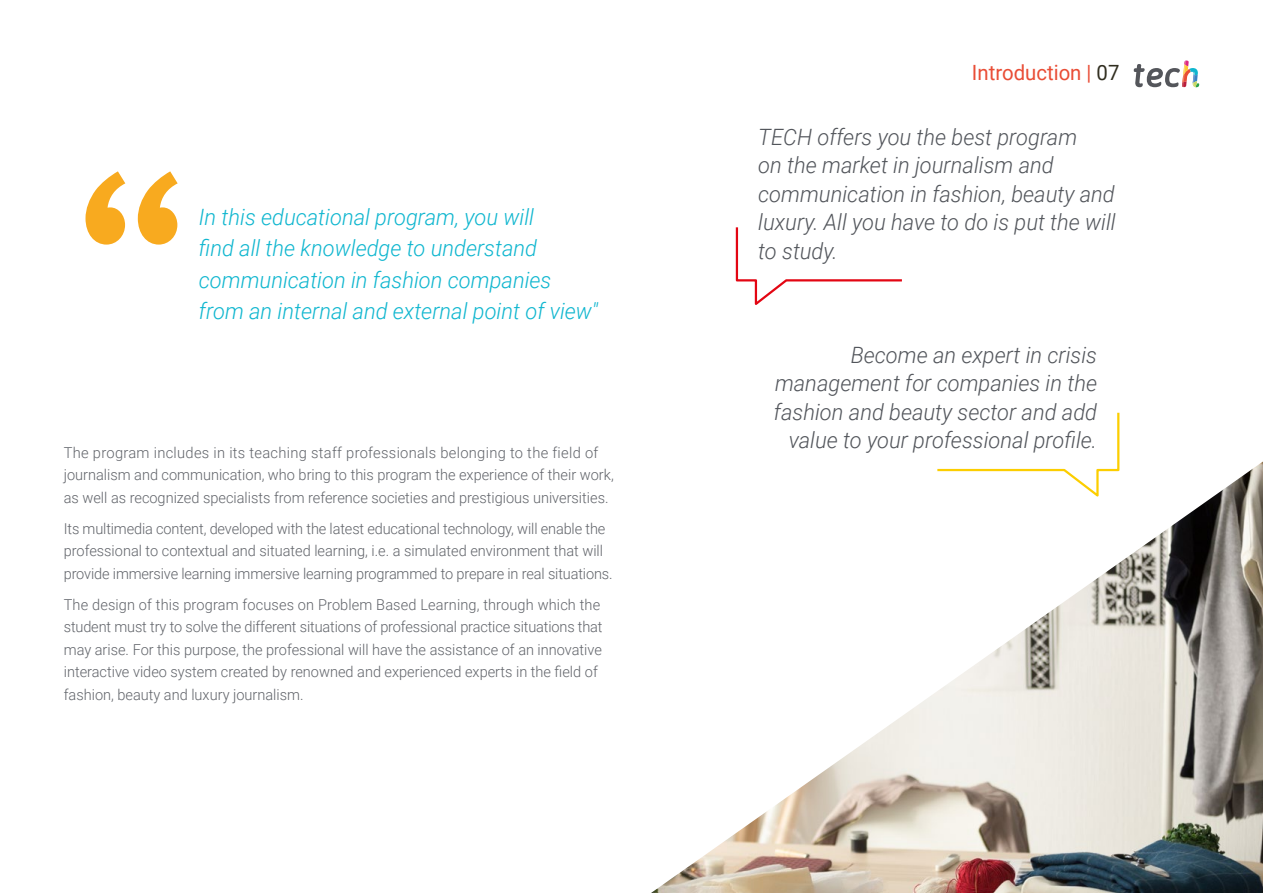
<style>
.page{position:relative;width:1263px;height:893px;background:#fff}
.page>*{position:absolute;margin:0;border:0;box-sizing:border-box;transform-origin:0 0}
.t1{font:italic 300 22.5px/28.5px "Roboto";color:#52555b}
.t2{font:italic 300 22.5px/31.5px "Roboto";color:#0fb6cf}
.t3{font:21px "Roboto";color:#e94d36}
.t4{font:300 15px/22.5px "Roboto";color:#61646a}
.s1{color:#312e20}
</style>
<div class="page">
<svg style="left:86px;top:171px;width:92px;height:74px"></svg>
<img style="left:651px;top:461px;width:612px;height:432px">
<svg style="left:735px;top:227px;width:167px;height:78px"></svg>
<svg style="left:1134px;top:61px;width:65px;height:27px"></svg>
<svg style="left:935px;top:412px;width:185px;height:88px"></svg>
<h1 class="t2" style="left:199px;top:200px;width:401px">In this educational program, you will<br>find all the knowledge to understand communication in fashion companies from an internal and external point of view"</h1>
<p class="t4" style="left:64px;top:441px;width:551px">The program includes in its teaching staff professionals belonging to the field of journalism and communication, who bring to this program the experience of their work, as well as recognized specialists from reference societies and prestigious universities.</p>
<p class="t4" style="left:64px;top:517px;width:550px">Its multimedia content, developed with the latest educational technology, will enable the professional to contextual and situated learning, i.e. a simulated environment that will provide immersive learning immersive learning programmed to prepare in real situations.</p>
<p class="t4" style="left:64px;top:593px;width:540px">The design of this program focuses on Problem Based Learning, through which the student must try to solve the different situations of professional practice situations that may arise. For this purpose, the professional will have the assistance of an innovative interactive video system created by renowned and experienced experts in the field of fashion, beauty and luxury journalism.</p>
<h2 class="t3" style="left:972px;top:57px;width:149px">Introduction | <span class="s1">07</span></h2>
<h1 class="t1" style="left:758px;top:122px;width:359px">TECH offers you the best program<br>on the market in journalism and communication in fashion, beauty and luxury. All you have to do is put the will to study.</h1>
<h1 class="t1" style="left:774px;top:340px;width:325px;text-align:right">Become an expert in crisis management for companies in the fashion and beauty sector and add value to your professional profile.</h1>
</div>
